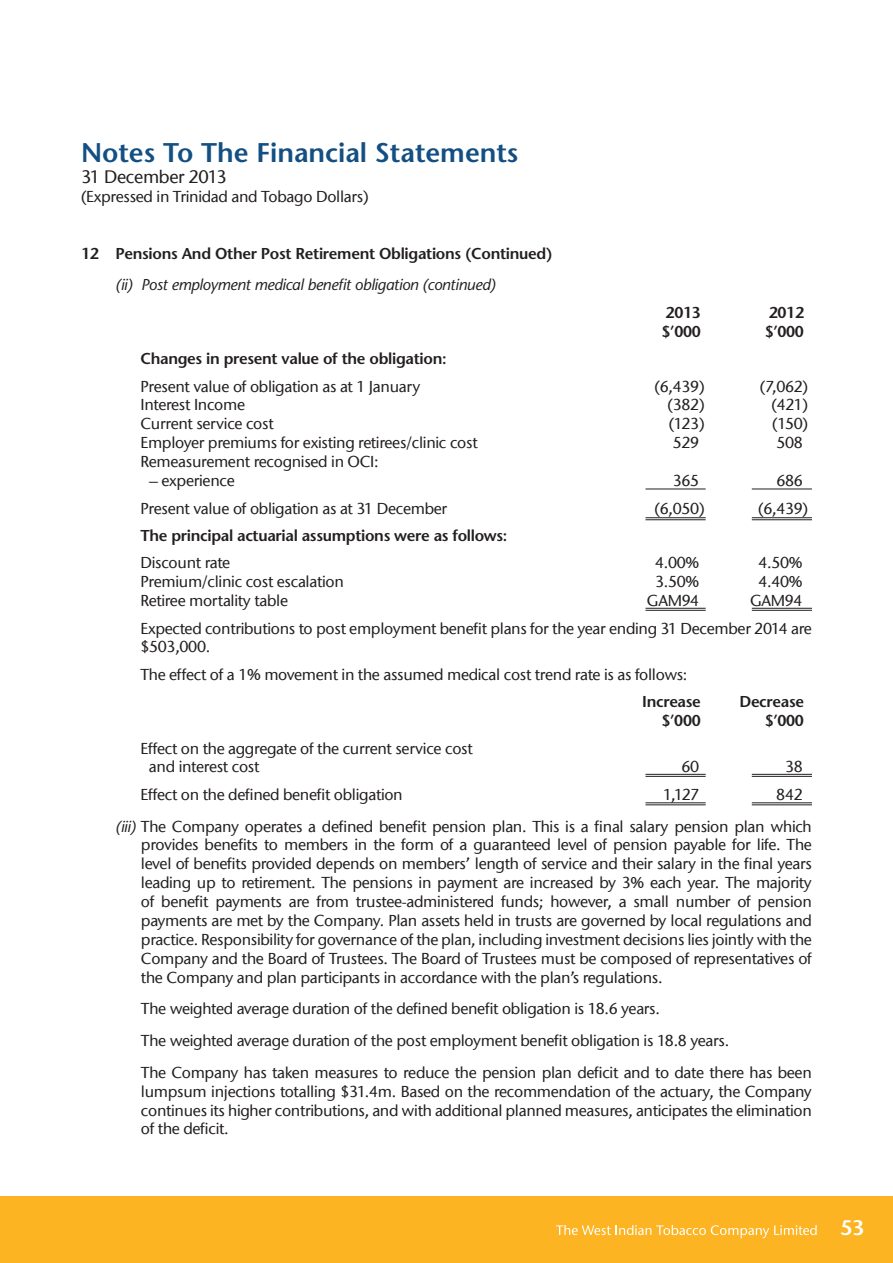
<style>
.page{position:relative;width:893px;height:1263px;background:#fff}
.page>*{position:absolute;margin:0;border:0;box-sizing:border-box;transform-origin:0 0}
.t1{font:600 27px "Stone Sans";color:#134f82}
.t2{font:600 21px "Stone Sans";color:#fff}
.t3{font:500 18px "Stone Sans ITC";letter-spacing:-.02em;color:#231f20}
.t4{font:500 15.75px/18.9px "Stone Sans ITC";letter-spacing:-.02em;color:#231f20}
.t5{font:600 15.75px "Stone Sans";letter-spacing:-.02em;color:#231f20}
.t6{font:italic 15.75px "Stone Sans";letter-spacing:-.02em;color:#231f20}
.s1{font-family:"Stone Sans";font-weight:400;font-style:italic}
</style>
<div class="page">
<div style="left:0;top:1196px;width:893px;height:67px;background:#fcb423"></div>
<svg style="left:556px;top:1225px;width:261px;height:13px"></svg>
<hr style="left:752px;top:489px;width:60px;height:1px;background:#231f20">
<hr style="left:645px;top:489px;width:61px;height:1px;background:#231f20">
<hr style="left:752px;top:517px;width:60px;height:1px;background:#231f20">
<hr style="left:752px;top:608px;width:60px;height:1px;background:#231f20">
<hr style="left:752px;top:774px;width:60px;height:1px;background:#231f20">
<hr style="left:752px;top:802px;width:60px;height:1px;background:#231f20">
<hr style="left:645px;top:517px;width:61px;height:1px;background:#231f20">
<hr style="left:645px;top:608px;width:61px;height:1px;background:#231f20">
<hr style="left:645px;top:774px;width:61px;height:1px;background:#231f20">
<hr style="left:645px;top:802px;width:61px;height:1px;background:#231f20">
<hr style="left:752px;top:519px;width:60px;height:1px;background:#231f20">
<hr style="left:752px;top:610px;width:60px;height:1px;background:#231f20">
<hr style="left:752px;top:776px;width:60px;height:1px;background:#231f20">
<hr style="left:752px;top:804px;width:60px;height:1px;background:#231f20">
<hr style="left:645px;top:519px;width:61px;height:1px;background:#231f20">
<hr style="left:645px;top:610px;width:61px;height:1px;background:#231f20">
<hr style="left:645px;top:776px;width:61px;height:1px;background:#231f20">
<hr style="left:645px;top:804px;width:61px;height:1px;background:#231f20">
<h1 class="t1" style="left:81px;top:135px;width:439px">Notes To The Financial Statements</h1>
<p class="t3" style="left:81px;top:166px;width:147px">31 December 2013</p>
<p class="t4" style="left:81px;top:187px;width:289px">(Expressed in Trinidad and Tobago Dollars)</p>
<p class="t5" style="left:81px;top:243px;width:473px">12 Pensions And Other Post Retirement Obligations (Continued)</p>
<p class="t6" style="left:115px;top:275px;width:382px">(ii) Post employment medical benefit obligation (continued)</p>
<p class="t5" style="left:666px;top:303px;width:37px">2013</p>
<p class="t5" style="left:769px;top:303px;width:37px">2012</p>
<p class="t5" style="left:661px;top:321px;width:41px">$’000</p>
<p class="t5" style="left:765px;top:321px;width:41px">$’000</p>
<p class="t5" style="left:140px;top:349px;width:308px">Changes in present value of the obligation:</p>
<p class="t4" style="left:140px;top:377px;width:281px">Present value of obligation as at 1 January</p>
<p class="t4" style="left:655px;top:377px;width:51px">(6,439)</p>
<p class="t4" style="left:760px;top:377px;width:50px">(7,062)</p>
<p class="t4" style="left:140px;top:395px;width:106px">Interest Income</p>
<p class="t4" style="left:668px;top:395px;width:39px">(382)</p>
<p class="t4" style="left:771px;top:395px;width:38px">(421)</p>
<p class="t4" style="left:140px;top:414px;width:135px">Current service cost</p>
<p class="t4" style="left:669px;top:414px;width:37px">(123)</p>
<p class="t4" style="left:772px;top:414px;width:37px">(150)</p>
<p class="t4" style="left:140px;top:433px;width:339px">Employer premiums for existing retirees/clinic cost</p>
<p class="t4" style="left:673px;top:433px;width:28px">529</p>
<p class="t4" style="left:776px;top:433px;width:28px">508</p>
<p class="t4" style="left:140px;top:452px;width:240px">Remeasurement recognised in OCI:</p>
<p class="t4" style="left:149px;top:471px;width:87px">– experience</p>
<p class="t4" style="left:673px;top:471px;width:28px">365</p>
<p class="t4" style="left:776px;top:471px;width:28px">686</p>
<p class="t4" style="left:140px;top:498px;width:308px">Present value of obligation as at 31 December</p>
<p class="t4" style="left:655px;top:498px;width:51px">(6,050)</p>
<p class="t4" style="left:758px;top:498px;width:51px">(6,439)</p>
<p class="t5" style="left:140px;top:526px;width:368px">The principal actuarial assumptions were as follows:</p>
<p class="t4" style="left:140px;top:553px;width:91px">Discount rate</p>
<p class="t4" style="left:655px;top:553px;width:46px">4.00%</p>
<p class="t4" style="left:758px;top:553px;width:46px">4.50%</p>
<p class="t4" style="left:140px;top:572px;width:205px">Premium/clinic cost escalation</p>
<p class="t4" style="left:655px;top:572px;width:46px">3.50%</p>
<p class="t4" style="left:758px;top:572px;width:46px">4.40%</p>
<p class="t4" style="left:140px;top:591px;width:149px">Retiree mortality table</p>
<p class="t4" style="left:647px;top:591px;width:54px">GAM94</p>
<p class="t4" style="left:140px;top:587px;width:673px;line-height:27.5px;text-indent:610px">GAM94<br>Expected contributions to post employment benefit plans for the year ending 31 December 2014 are</p>
<p class="t4" style="left:140px;top:633px;width:548px;line-height:27.5px">$503,000.<br>The effect of a 1% movement in the assumed medical cost trend rate is as follows:</p>
<p class="t5" style="left:642px;top:692px;width:60px">Increase</p>
<p class="t5" style="left:739px;top:692px;width:66px">Decrease</p>
<p class="t5" style="left:661px;top:711px;width:41px">$’000</p>
<p class="t5" style="left:765px;top:711px;width:41px">$’000</p>
<p class="t4" style="left:149px;top:738px;width:325px;text-indent:-9px">Effect on the aggregate of the current service cost and interest cost</p>
<p class="t4" style="left:681px;top:757px;width:19px">60</p>
<p class="t4" style="left:785px;top:757px;width:19px">38</p>
<p class="t4" style="left:140px;top:785px;width:264px">Effect on the defined benefit obligation</p>
<p class="t4" style="left:663px;top:785px;width:38px">1,127</p>
<p class="t4" style="left:115px;top:778px;width:698px;line-height:31.7px;text-indent:661px">842 <span class="s1">(iii)</span> The Company operates a defined benefit pension plan. This is a final salary pension plan which</p>
<p class="t4" style="left:141px;top:835px;width:672px;text-align:justify">provides benefits to members in the form of a guaranteed level of pension payable for life. The level of benefits provided depends on members’ length of service and their salary in the final years leading up to retirement. The pensions in payment are increased by 3% each year. The majority of benefit payments are from trustee-administered funds; however, a small number of pension payments are met by the Company. Plan assets held in trusts are governed by local regulations and practice. Responsibility for governance of the plan, including investment decisions lies jointly with the Company and the Board of Trustees. The Board of Trustees must be composed of representatives of the Company and plan participants in accordance with the plan’s regulations.</p>
<p class="t4" style="left:141px;top:993px;width:672px;line-height:31.7px">The weighted average duration of the defined benefit obligation is 18.6 years.<br>The weighted average duration of the post employment benefit obligation is 18.8 years.<br>The Company has taken measures to reduce the pension plan deficit and to date there has been</p>
<p class="t4" style="left:141px;top:1081px;width:672px;text-align:justify">lumpsum injections totalling $31.4m. Based on the recommendation of the actuary, the Company continues its higher contributions, and with additional planned measures, anticipates the elimination of the deficit.</p>
<h2 class="t2" style="left:840px;top:1215px;width:26px">53</h2>
</div>
